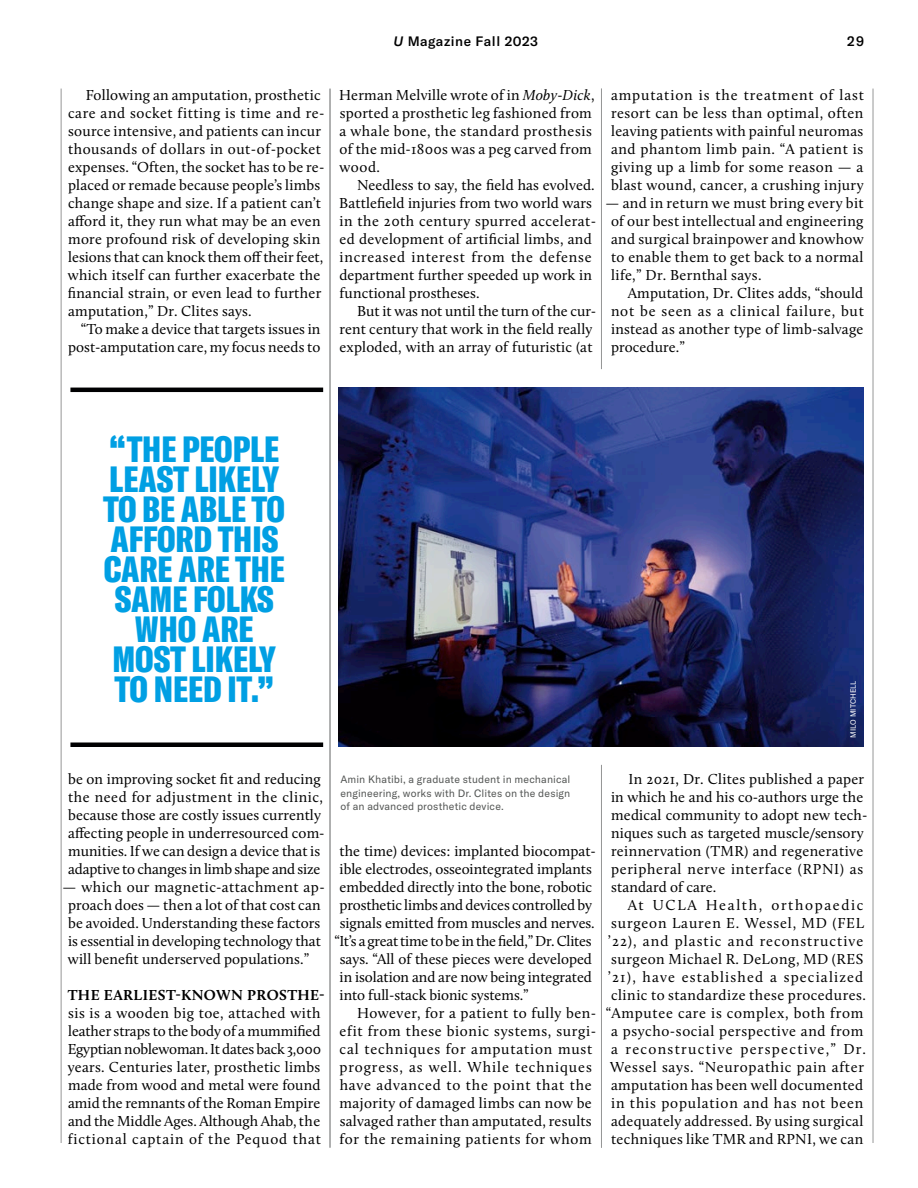
<style>
.page{position:relative;width:918px;height:1188px;background:#fff}
.page>*{position:absolute;margin:0;border:0;box-sizing:border-box;transform-origin:0 0}
.t1{font:900 extra-condensed 36px/30px "GT America";color:#009fe3;text-align:center}
.t2{font:15px/18px "Calluna";letter-spacing:.015em;color:#000001}
.t3{font:15px/18px "Calluna";letter-spacing:.045em;color:#000001;text-align:right}
.t4{font:15px "Calluna";letter-spacing:-.005em;color:#000001}
.t5{font:15px "Calluna";letter-spacing:-.02em;color:#000001}
.t6{font:15px "Calluna";letter-spacing:-.01em;color:#000001}
.t7{font:15px "Calluna";letter-spacing:.06em;color:#000001}
.t8{font:15px "Calluna";letter-spacing:.055em;color:#000001}
.t9{font:15px "Calluna";letter-spacing:.04em;color:#000001}
.t10{font:15px "Calluna";letter-spacing:.05em;color:#000001}
.t11{font:700 15px "Calluna";letter-spacing:.03em;color:#000001}
.t12{font:500 13.5px "GT America";letter-spacing:.04em;color:#000001}
.t13{font:10.5px/13.5px "GT America";letter-spacing:.015em;color:#535554;text-align:justify}
.t14{font:7.5px "GT America";letter-spacing:.005em;color:#fff}
.s1{font-style:italic}
</style>
<div class="page">
<hr style="left:330px;top:89px;width:1px;height:1059px;background:#969797">
<hr style="left:601px;top:89px;width:1px;height:280px;background:#969797">
<hr style="left:601px;top:765px;width:1px;height:383px;background:#969797">
<hr style="left:873px;top:89px;width:1px;height:1054px;background:#969797">
<hr style="left:61px;top:89px;width:1px;height:1054px;background:#969797">
<hr style="left:70px;top:388px;width:253px;height:4px;background:#000001">
<div style="left:70px;top:742px;width:253px;height:5px;background:#000001"></div>
<img style="left:339px;top:387px;width:525px;height:360px">
<p class="t12" style="left:393px;top:34px;width:146px"><span class="s1">U</span> Magazine Fall 2023</p>
<p class="t12" style="left:847px;top:34px;width:18px">29</p>
<p class="t2" style="left:68px;top:86px;width:258px;text-indent:18px">Following an amputation, prosthetic care and socket fitting is time and re&shy;source intensive, and patients can incur thousands of dollars in out-of-pocket expenses. “Often, the socket has to be re&shy;placed or remade because people’s limbs change shape and size. If a patient can’t afford it, they run what may be an even more profound risk of developing skin lesions that can knock them off their feet, which itself can further exacerbate the financial strain, or even lead to further amputation,” Dr. Clites says.</p>
<p class="t2" style="left:68px;top:320px;width:254px;text-align:right">“To make a device that targets issues in post-amputation care, my focus needs to</p>
<p class="t2" style="left:339px;top:86px;width:257px">Herman Melville wrote of in <span class="s1">Moby-Dick</span>, sported a prosthetic leg fashioned from a whale bone, the standard prosthesis of the mid-1800s was a peg carved from wood.</p>
<p class="t2" style="left:339px;top:176px;width:258px;text-indent:18px">Needless to say, the field has evolved.<br>Battlefield injuries from two world wars in the 20th century spurred accelerat&shy;ed development of artificial limbs, and increased interest from the defense department further speeded up work in functional prostheses.</p>
<p class="t2" style="left:340px;top:302px;width:258px;text-indent:18px">But it was not until the turn of the cur&shy;rent century that work in the field really exploded, with an array of futuristic (at</p>
<p class="t2" style="left:611px;top:86px;width:254px;text-align:justify">amputation is the treatment of last resort can be less than optimal, often leaving patients with painful neuromas and phantom limb pain. “A patient is giving up a limb for some reason — a blast wound, cancer, a crushing injury</p>
<p class="t2" style="left:611px;top:194px;width:254px;text-align:justify;text-indent:-5px">— and in return we must bring every bit of our best intellectual and engineering and surgical brainpower and knowhow to enable them to get back to a normal life,” Dr. Bernthal says.</p>
<p class="t2" style="left:611px;top:284px;width:254px;text-align:justify;text-indent:17px">Amputation, Dr. Clites adds, “should not be seen as a clinical failure, but instead as another type of limb-salvage procedure.”</p>
<h1 class="t1" style="left:103px;top:434px;width:183px">“THE PEOPLE<br>LEAST LIKELY<br>TO BE ABLE TO<br>AFFORD THIS<br>CARE ARE THE<br>SAME FOLKS<br>WHO ARE<br>MOST LIKELY<br>TO NEED IT.”</h1>
<p class="t14" style="left:849px;top:738px;width:59px;rotate:-90deg">MILO MITCHELL</p>
<p class="t2" style="left:68px;top:770px;width:258px">be on improving socket fit and reducing the need for adjustment in the clinic, because those are costly issues currently affecting people in underresourced com&shy;munities. If we can design a device that is adaptive to changes in limb shape and size</p>
<p class="t2" style="left:68px;top:878px;width:258px;text-indent:-5px">— which our magnetic-attachment ap&shy;proach does — then a lot of that cost can be avoided. Understanding these factors is essential in developing technology that will benefit underserved populations.”</p>
<p class="t11" style="left:68px;top:985px;width:258px">THE EARLIEST-KNOWN PROSTHE-</p>
<p class="t2" style="left:68px;top:1004px;width:255px;text-align:justify">sis is a wooden big toe, attached with leather straps to the body of a mummified Egyptian noblewoman. It dates back 3,000 years. Centuries later, prosthetic limbs made from wood and metal were found amid the remnants of the Roman Empire and the Middle Ages. Although Ahab, the fictional captain of the Pequod that</p>
<p class="t13" style="left:340px;top:773px;width:231px">Amin Khatibi, a graduate student in mechanical engineering, works with Dr. Clites on the design of an advanced prosthetic device.</p>
<p class="t2" style="left:340px;top:842px;width:258px">the time) devices: implanted biocompat-</p>
<p class="t4" style="left:340px;top:860px;width:254px">ible electrodes, osseointegrated implants</p>
<p class="t4" style="left:340px;top:878px;width:254px">embedded directly into the bone, robotic</p>
<p class="t6" style="left:340px;top:896px;width:254px">prosthetic limbs and devices controlled by</p>
<p class="t4" style="left:340px;top:914px;width:257px">signals emitted from muscles and nerves.</p>
<p class="t5" style="left:334px;top:932px;width:259px">“It’s a great time to be in the field,” Dr. Clites</p>
<p class="t2" style="left:340px;top:950px;width:254px">says. “All of these pieces were developed</p>
<p class="t4" style="left:340px;top:968px;width:254px">in isolation and are now being integrated</p>
<p class="t4" style="left:340px;top:986px;width:191px">into full-stack bionic systems.”</p>
<p class="t2" style="left:357px;top:1004px;width:240px">However, for a patient to fully ben-</p>
<p class="t3" style="left:340px;top:1022px;width:258px">efit from these bionic systems, surgi-</p>
<p class="t8" style="left:340px;top:1040px;width:254px">cal techniques for amputation must</p>
<p class="t7" style="left:340px;top:1058px;width:254px">progress, as well. While techniques</p>
<p class="t10" style="left:340px;top:1076px;width:254px">have advanced to the point that the</p>
<p class="t2" style="left:340px;top:1094px;width:254px">majority of damaged limbs can now be</p>
<p class="t2" style="left:340px;top:1112px;width:253px">salvaged rather than amputated, results</p>
<p class="t9" style="left:340px;top:1130px;width:254px">for the remaining patients for whom</p>
<p class="t2" style="left:611px;top:770px;width:258px;text-indent:18px">In 2021, Dr. Clites published a paper in which he and his co-authors urge the medical community to adopt new tech&shy;niques such as targeted muscle/sensory reinnervation (TMR) and regenerative peripheral nerve interface (RPNI) as standard of care.</p>
<p class="t3" style="left:606px;top:896px;width:262px">At UCLA Health, orthopaedic surgeon Lauren E. Wessel, MD (FEL ’22), and plastic and reconstructive surgeon Michael R. DeLong, MD (RES ’21), have established a specialized clinic to standardize these procedures. “Amputee care is complex, both from a psycho-social perspective and from a reconstructive perspective,” Dr.<br>Wessel says. “Neuropathic pain after amputation has been well documented in this population and has not been adequately addressed. By using surgical techniques like TMR and RPNI, we can</p>
</div>
